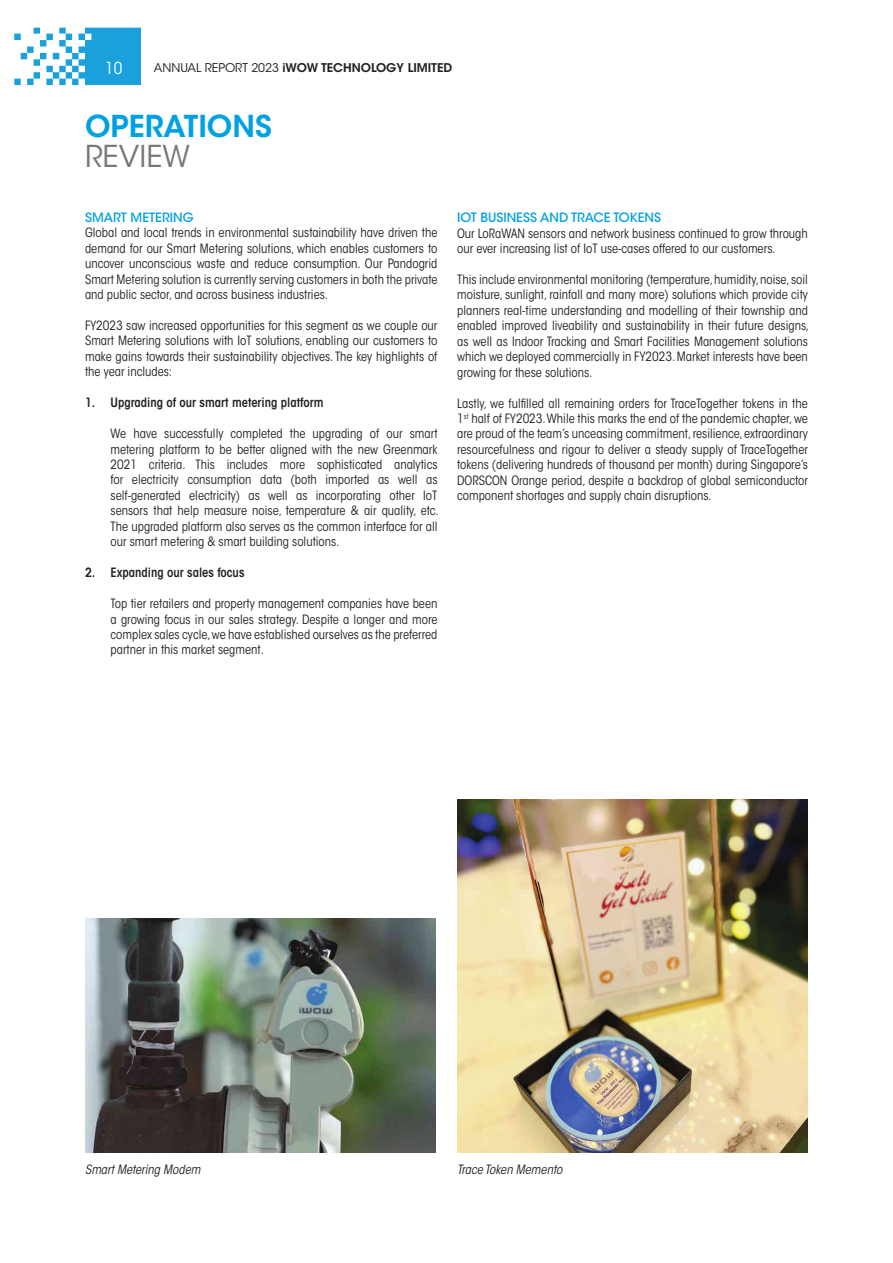
<style>
.page{position:relative;width:893px;height:1263px;background:#fff}
.page>*{position:absolute;margin:0;border:0;box-sizing:border-box;transform-origin:0 0}
.t1{font:600 30px/30px "ITC Avant Garde Std";color:#00a1e3}
.t2{font:condensed 16.5px "ITC Avant Garde Std";color:#fff}
.t3{font:condensed 12.75px/15.5px "ITC Avant Garde Std";color:#231f20;text-align:justify}
.t4{font:600 condensed 12.75px "ITC Avant Garde Std";color:#231f20}
.t5{font:italic condensed 12.75px "ITC Avant Garde Std";color:#231f20}
.t6{font:600 12px "ITC Avant Garde Std";color:#231f20}
.s1{font-weight:400}
.s2{font-weight:400;color:#76787b}
.s3{font-weight:500;font-stretch:normal;color:#00a1e3}
</style>
<div class="page">
<img style="left:85px;top:919px;width:351px;height:233px">
<img style="left:457px;top:799px;width:351px;height:353px">
<svg style="left:14px;top:28px;width:127px;height:57px"></svg>
<p class="t2" style="left:105px;top:58px;width:19px">10</p>
<p class="t6" style="left:154px;top:60px;width:300px"><span class="s1">ANNUAL REPORT 2023</span> iWOW TECHNOLOGY LIMITED</p>
<p class="t1" style="left:85px;top:111px;width:188px">OPERATIONS<br><span class="s2">REVIEW</span></p>
<p class="t3" style="left:85px;top:209px;width:354px;text-align:left"><span class="s3">SMART METERING<br></span>Global and local trends in environmental sustainability have driven the demand for our Smart Metering solutions, which enables customers to uncover unconscious waste and reduce consumption. Our Pandogrid Smart Metering solution is currently serving customers in both the private and public sector, and across business industries.</p>
<p class="t3" style="left:85px;top:318px;width:354px">FY2023 saw increased opportunities for this segment as we couple our Smart Metering solutions with IoT solutions, enabling our customers to make gains towards their sustainability objectives. The key highlights of the year includes:</p>
<p class="t4" style="left:85px;top:395px;width:240px">1. Upgrading of our smart metering platform</p>
<p class="t3" style="left:111px;top:426px;width:330px">We have successfully completed the upgrading of our smart metering platform to be better aligned with the new Greenmark 2021 criteria. This includes more sophisticated analytics for electricity consumption data (both imported as well as self-generated electricity) as well as incorporating other IoT sensors that help measure noise, temperature &amp; air quality, etc.<br>The upgraded platform also serves as the common interface for all our smart metering &amp; smart building solutions.</p>
<p class="t4" style="left:85px;top:565px;width:161px">2. Expanding our sales focus</p>
<p class="t3" style="left:111px;top:596px;width:328px">Top tier retailers and property management companies have been a growing focus in our sales strategy. Despite a longer and more complex sales cycle, we have established ourselves as the preferred partner in this market segment.</p>
<p class="t3" style="left:457px;top:210px;width:352px;text-align:left"><span class="s3">IOT BUSINESS AND TRACE TOKENS<br></span>Our LoRaWAN sensors and network business continued to grow through our ever increasing list of IoT use-cases offered to our customers.</p>
<p class="t3" style="left:457px;top:272px;width:354px">This include environmental monitoring (temperature, humidity, noise, soil moisture, sunlight, rainfall and many more) solutions which provide city planners real-time understanding and modelling of their township and enabled improved liveability and sustainability in their future designs, as well as Indoor Tracking and Smart Facilities Management solutions which we deployed commercially in FY2023. Market interests have been growing for these solutions.</p>
<p class="t3" style="left:457px;top:395px;width:352px">Lastly, we fulfilled all remaining orders for TraceTogether tokens in the 1<sup>st</sup> half of FY2023. While this marks the end of the pandemic chapter, we are proud of the team’s unceasing commitment, resilience, extraordinary resourcefulness and rigour to deliver a steady supply of TraceTogether tokens (delivering hundreds of thousand per month) during Singapore’s DORSCON Orange period, despite a backdrop of global semiconductor component shortages and supply chain disruptions.</p>
<p class="t5" style="left:85px;top:1161px;width:117px">Smart Metering Modem</p>
<p class="t5" style="left:457px;top:1161px;width:107px">Trace Token Memento</p>
</div>
